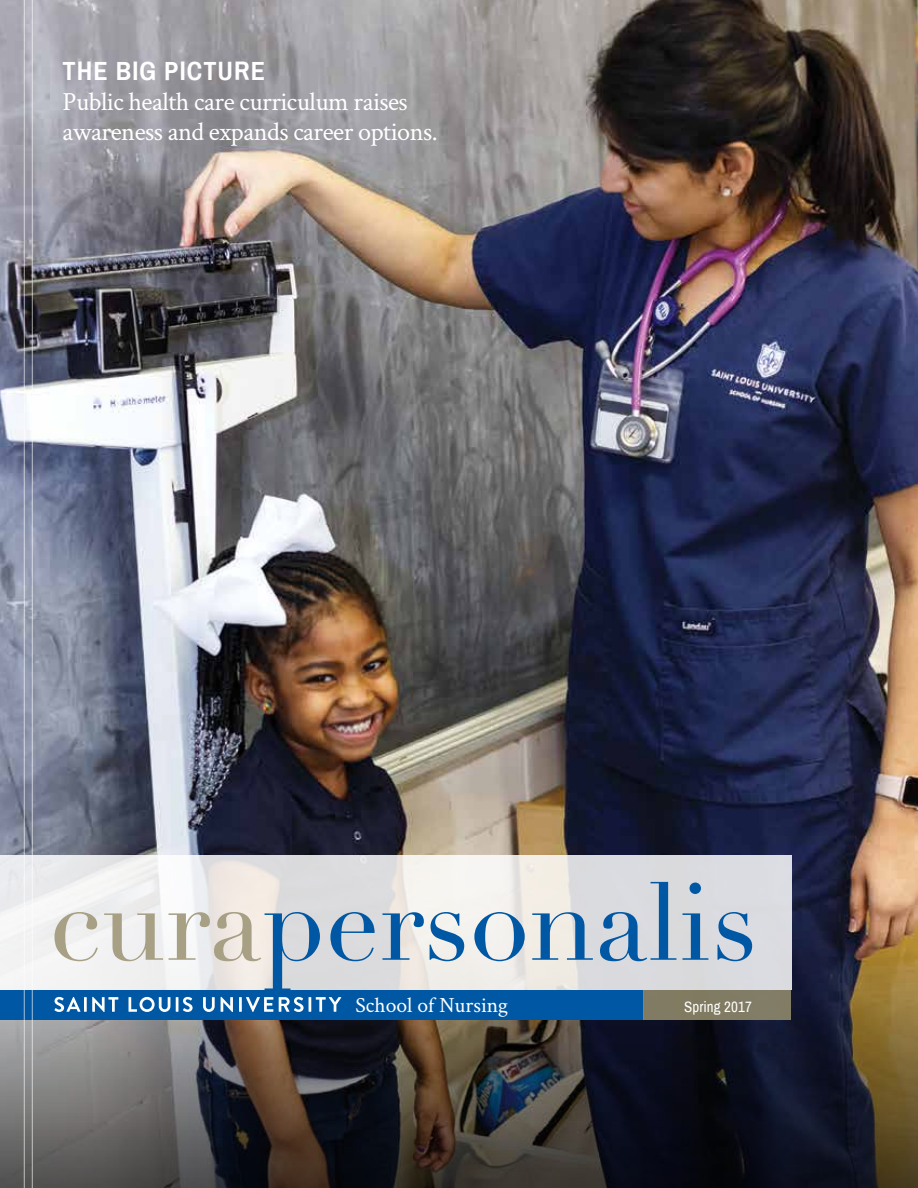
<style>
.page{position:relative;width:918px;height:1188px;background:#fff}
.page>*{position:absolute;margin:0;border:0;box-sizing:border-box;transform-origin:0 0}
.t1{font:26.25px/30px "Crimson Text";letter-spacing:-.02em;color:#fff}
.t2{font:700 26.25px "Archivo Narrow";letter-spacing:.04em;color:#fff}
.t3{font:21.6px "Crimson Text";color:#fff}
.t4{font:15px "Archivo Narrow";letter-spacing:.01em;color:#fff}
</style>
<div class="page">
<img style="left:0;top:0;width:918px;height:856px">
<img style="left:0;top:856px;width:918px;height:332px">
<div style="left:0;top:990px;width:644px;height:30px;background:#0058a4"></div>
<div style="left:644px;top:990px;width:147px;height:29px;background:#817b63"></div>
<svg style="left:0;top:855px;width:791px;height:135px"></svg>
<svg style="left:265px;top:882px;width:487px;height:108px;background:#c2ced8"></svg>
<svg style="left:54px;top:912px;width:207px;height:49px"></svg>
<hr style="left:32px;top:0;width:1px;height:1188px;background:#fff">
<hr style="left:24px;top:0;width:1px;height:1188px;background:#fff">
<svg style="left:54px;top:997px;width:287px;height:15px"></svg>
<p class="t2" style="left:63px;top:55px;width:204px">THE BIG PICTURE</p>
<p class="t1" style="left:63px;top:86px;width:377px">Public health care curriculum raises awareness and expands career options.</p>
<p class="t3" style="left:356px;top:990px;width:154px">School of Nursing</p>
<p class="t4" style="left:684px;top:998px;width:69px">Spring 2017</p>
</div>
